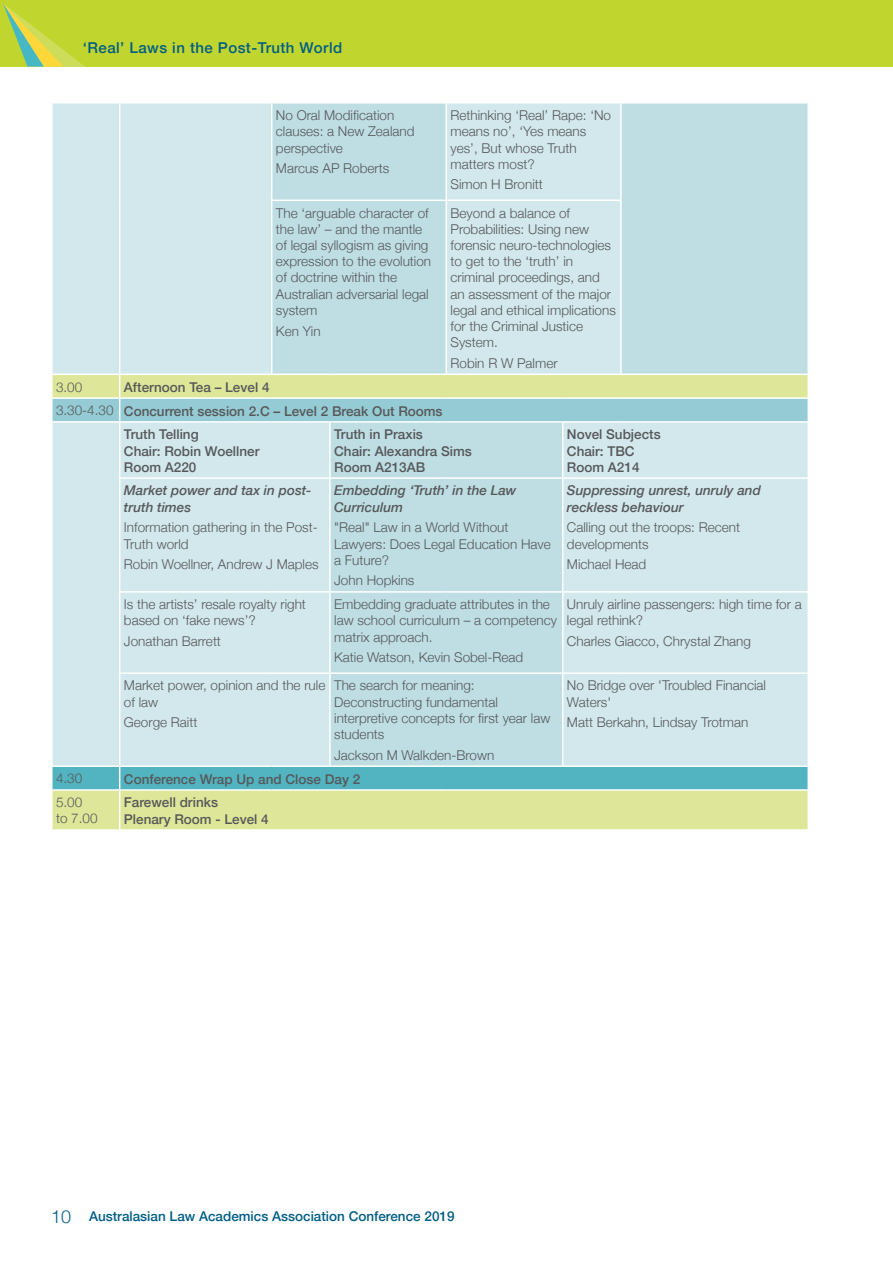
<style>
.page{position:relative;width:893px;height:1263px;background:#fff}
.page>*{position:absolute;margin:0;border:0;box-sizing:border-box;transform-origin:0 0}
.t1{font:500 15px "Helvetica Neue";letter-spacing:.03em;color:#015e84}
.t2{font:300 13.5px/16.2px "Helvetica Neue";color:#57585a}
.t3{font:500 13.5px/16.2px "Helvetica Neue";color:#57585a}
.t4{font:italic 500 13.5px/16.2px "Helvetica Neue";color:#57585a}
.t5{font:500 13.5px "Helvetica Neue";color:#015e84}
.s1{font-weight:300}
.s2{font-weight:300;font-size:18px}
</style>
<div class="page">
<div style="left:0;top:0;width:893px;height:67px;background:#c1d52f"></div>
<svg style="left:3px;top:3px;width:82px;height:64px"></svg>
<div style="left:53px;top:104px;width:218px;height:270px;background:#d2e8ec"></div>
<svg style="left:272px;top:104px;width:535px;height:661px;background:#c6e2e7"></svg>
<div style="left:53px;top:423px;width:276px;height:342px;background:#d2e8ec"></div>
<hr style="left:119px;top:104px;width:1px;height:96px;background:#fff">
<hr style="left:119px;top:200px;width:1px;height:174px;background:#fff">
<hr style="left:446px;top:104px;width:1px;height:96px;background:#fff">
<hr style="left:620px;top:104px;width:2px;height:96px;background:#fff">
<hr style="left:271px;top:200px;width:59px;height:1px;background:#fff">
<hr style="left:330px;top:200px;width:116px;height:1px;background:#fff">
<hr style="left:446px;top:200px;width:117px;height:1px;background:#fff">
<hr style="left:446px;top:201px;width:1px;height:173px;background:#fff">
<hr style="left:563px;top:200px;width:59px;height:1px;background:#fff">
<hr style="left:620px;top:201px;width:2px;height:173px;background:#fff">
<svg style="left:52px;top:374px;width:756px;height:47px;background:#bcdab9"></svg>
<hr style="left:272px;top:397px;width:58px;height:2px;background:#fff">
<hr style="left:330px;top:397px;width:116px;height:2px;background:#fff">
<hr style="left:446px;top:397px;width:117px;height:2px;background:#fff">
<hr style="left:563px;top:397px;width:58px;height:2px;background:#fff">
<hr style="left:621px;top:397px;width:188px;height:2px;background:#fff">
<hr style="left:807px;top:399px;width:2px;height:22px;background:#fff">
<hr style="left:119px;top:423px;width:1px;height:54px;background:#fff">
<hr style="left:272px;top:421px;width:58px;height:2px;background:#fff">
<hr style="left:330px;top:421px;width:116px;height:2px;background:#fff">
<hr style="left:329px;top:423px;width:2px;height:54px;background:#fff">
<hr style="left:446px;top:421px;width:117px;height:2px;background:#fff">
<hr style="left:563px;top:421px;width:58px;height:2px;background:#fff">
<hr style="left:562px;top:423px;width:1px;height:54px;background:#fff">
<hr style="left:621px;top:421px;width:188px;height:2px;background:#fff">
<hr style="left:119px;top:477px;width:153px;height:2px;background:#fff">
<hr style="left:119px;top:479px;width:1px;height:112px;background:#fff">
<hr style="left:272px;top:477px;width:58px;height:2px;background:#fff">
<hr style="left:330px;top:477px;width:116px;height:2px;background:#fff">
<hr style="left:329px;top:479px;width:2px;height:112px;background:#fff">
<hr style="left:446px;top:477px;width:117px;height:2px;background:#fff">
<hr style="left:563px;top:477px;width:58px;height:2px;background:#fff">
<hr style="left:562px;top:479px;width:1px;height:112px;background:#fff">
<hr style="left:621px;top:477px;width:188px;height:2px;background:#fff">
<hr style="left:119px;top:591px;width:153px;height:2px;background:#fff">
<hr style="left:119px;top:593px;width:1px;height:79px;background:#fff">
<hr style="left:272px;top:591px;width:58px;height:2px;background:#fff">
<hr style="left:330px;top:591px;width:116px;height:2px;background:#fff">
<hr style="left:329px;top:593px;width:2px;height:79px;background:#fff">
<hr style="left:446px;top:591px;width:117px;height:2px;background:#fff">
<hr style="left:563px;top:591px;width:58px;height:2px;background:#fff">
<hr style="left:562px;top:593px;width:1px;height:79px;background:#fff">
<hr style="left:621px;top:591px;width:188px;height:2px;background:#fff">
<hr style="left:119px;top:672px;width:153px;height:2px;background:#fff">
<hr style="left:119px;top:674px;width:1px;height:91px;background:#fff">
<hr style="left:272px;top:672px;width:58px;height:2px;background:#fff">
<hr style="left:330px;top:672px;width:116px;height:2px;background:#fff">
<hr style="left:329px;top:674px;width:2px;height:91px;background:#fff">
<hr style="left:446px;top:672px;width:117px;height:2px;background:#fff">
<hr style="left:563px;top:672px;width:58px;height:2px;background:#fff">
<hr style="left:562px;top:674px;width:1px;height:91px;background:#fff">
<hr style="left:621px;top:672px;width:188px;height:2px;background:#fff">
<svg style="left:52px;top:766px;width:755px;height:63px;background:#abd4a7"></svg>
<hr style="left:272px;top:765px;width:58px;height:2px;background:#fff">
<hr style="left:330px;top:765px;width:116px;height:2px;background:#fff">
<hr style="left:446px;top:765px;width:117px;height:2px;background:#fff">
<hr style="left:563px;top:765px;width:58px;height:2px;background:#fff">
<hr style="left:621px;top:765px;width:188px;height:2px;background:#fff">
<hr style="left:51px;top:789px;width:69px;height:2px;background:#fff">
<hr style="left:51px;top:791px;width:2px;height:38px;background:#fff">
<hr style="left:120px;top:789px;width:152px;height:2px;background:#fff">
<hr style="left:119px;top:791px;width:1px;height:38px;background:#fff">
<hr style="left:272px;top:789px;width:58px;height:2px;background:#fff">
<hr style="left:330px;top:789px;width:116px;height:2px;background:#fff">
<hr style="left:446px;top:789px;width:117px;height:2px;background:#fff">
<hr style="left:563px;top:789px;width:58px;height:2px;background:#fff">
<hr style="left:621px;top:789px;width:188px;height:2px;background:#fff">
<p class="t1" style="left:83px;top:35px;width:261px">‘Real’ Laws in the Post-Truth World</p>
<p class="t2" style="left:276px;top:106px;width:140px">No Oral Modification clauses: a New Zealand perspective</p>
<p class="t2" style="left:276px;top:159px;width:115px">Marcus AP Roberts</p>
<p class="t2" style="left:276px;top:204px;width:157px">The ‘arguable character of the law’ – and the mantle of legal syllogism as giving expression to the evolution of doctrine within the<br>Australian adversarial legal system</p>
<p class="t2" style="left:276px;top:322px;width:46px">Ken Yin</p>
<p class="t2" style="left:451px;top:106px;width:162px">Rethinking ‘Real’ Rape: ‘No means no’, ‘Yes means yes’, But whose Truth matters most?</p>
<p class="t2" style="left:451px;top:176px;width:94px">Simon H Bronitt</p>
<p class="t2" style="left:451px;top:204px;width:167px">Beyond a balance of<br>Probabilities: Using new forensic neuro-technologies to get to the ‘truth’ in criminal proceedings, and an assessment of the major legal and ethical implications for the Criminal Justice<br>System.</p>
<p class="t2" style="left:451px;top:354px;width:109px">Robin R W Palmer</p>
<p class="t2" style="left:56px;top:378px;width:28px">3.00</p>
<p class="t3" style="left:124px;top:378px;width:147px">Afternoon Tea – Level 4</p>
<p class="t3" style="left:56px;top:401px;width:388px"><span class="s1">3.30-4.30</span> Concurrent session 2.C – Level 2 Break Out Rooms</p>
<p class="t3" style="left:124px;top:425px;width:76px">Truth Telling</p>
<p class="t3" style="left:124px;top:441px;width:137px">Chair: Robin Woellner<br>Room A220</p>
<p class="t3" style="left:334px;top:425px;width:139px">Truth in Praxis<br>Chair: Alexandra Sims<br>Room A213AB</p>
<p class="t3" style="left:567px;top:425px;width:95px">Novel Subjects<br>Chair: TBC<br>Room A214</p>
<p class="t4" style="left:124px;top:482px;width:189px">Market power and tax in post&shy;truth times</p>
<p class="t2" style="left:124px;top:518px;width:195px">Information gathering in the Post-<br>Truth world</p>
<p class="t2" style="left:124px;top:555px;width:196px">Robin Woellner, Andrew J Maples</p>
<p class="t2" style="left:124px;top:595px;width:184px">Is the artists’ resale royalty right based on ‘fake news’?</p>
<p class="t2" style="left:124px;top:632px;width:99px">Jonathan Barrett</p>
<p class="t2" style="left:124px;top:676px;width:203px">Market power, opinion and the rule of law</p>
<p class="t2" style="left:124px;top:713px;width:75px">George Raitt</p>
<p class="t4" style="left:334px;top:482px;width:184px">Embedding ‘Truth’ in the Law<br>Curriculum</p>
<p class="t2" style="left:334px;top:518px;width:218px">"Real" Law in a World Without<br>Lawyers: Does Legal Education Have a Future?</p>
<p class="t2" style="left:334px;top:572px;width:82px">John Hopkins</p>
<p class="t2" style="left:334px;top:595px;width:224px">Embedding graduate attributes in the law school curriculum – a competency matrix approach.</p>
<p class="t2" style="left:334px;top:648px;width:191px">Katie Watson, Kevin Sobel-Read</p>
<p class="t2" style="left:334px;top:676px;width:218px">The search for meaning:<br>Deconstructing fundamental interpretive concepts for first year law students</p>
<p class="t2" style="left:334px;top:746px;width:162px">Jackson M Walkden-Brown</p>
<p class="t2" style="left:56px;top:769px;width:28px">4.30</p>
<p class="t3" style="left:124px;top:769px;width:238px">Conference Wrap Up and Close Day 2</p>
<p class="t2" style="left:56px;top:793px;width:43px">5.00<br>to 7.00</p>
<p class="t3" style="left:124px;top:793px;width:146px">Farewell drinks<br>Plenary Room - Level 4</p>
<p class="t4" style="left:567px;top:482px;width:196px">Suppressing unrest, unruly and reckless behaviour</p>
<p class="t2" style="left:567px;top:518px;width:175px">Calling out the troops: Recent developments</p>
<p class="t2" style="left:567px;top:555px;width:81px">Michael Head</p>
<p class="t2" style="left:567px;top:595px;width:236px">Unruly airline passengers: high time for a legal rethink?</p>
<p class="t2" style="left:567px;top:632px;width:186px">Charles Giacco, Chrystal Zhang</p>
<p class="t2" style="left:567px;top:676px;width:201px">No Bridge over 'Troubled Financial<br>Waters'</p>
<p class="t2" style="left:567px;top:713px;width:183px">Matt Berkahn, Lindsay Trotman</p>
<p class="t5" style="left:51px;top:1206px;width:405px"><span class="s2">10</span> Australasian Law Academics Association Conference 2019</p>
</div>
